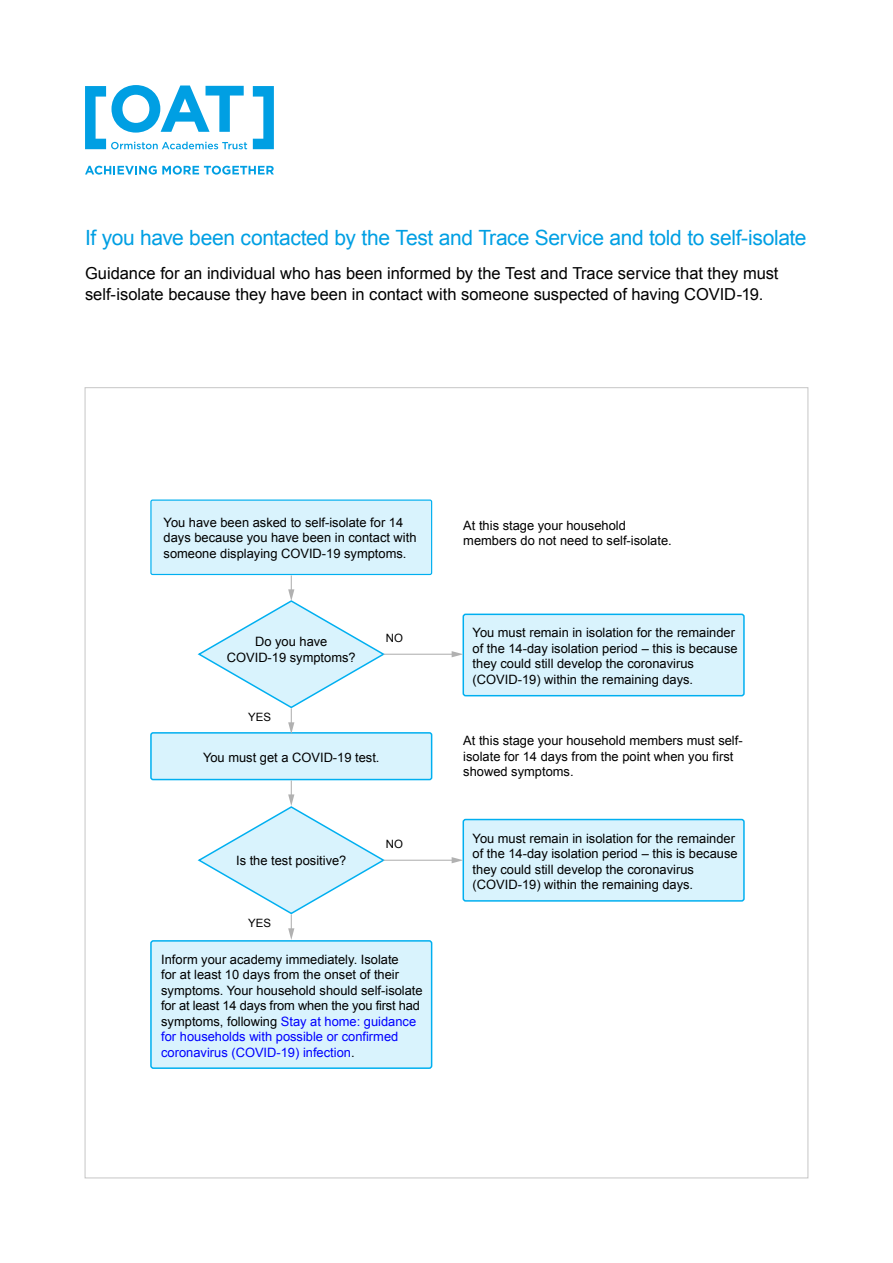
<style>
.page{position:relative;width:893px;height:1263px;background:#fff}
.page>*{position:absolute;margin:0;border:0;box-sizing:border-box;transform-origin:0 0}
.t1{font:21px "Arial";letter-spacing:-.015em;color:#009fe3}
.t2{font:16.5px/21px "Arial";color:#000}
.t3{font:12.9px/15.5px "Arial";color:#000}
.t4{font:11.4px "Arial";color:#000}
.s1{color:#00f}
</style>
<div class="page">
<svg style="left:85px;top:166px;width:189px;height:9px"></svg>
<svg style="left:253px;top:86px;width:21px;height:63px"></svg>
<svg style="left:85px;top:85px;width:162px;height:64px"></svg>
<div style="left:151px;top:941px;width:281px;height:127px;background:#d9f3fd;border-radius:2px"></div>
<div style="left:150px;top:940px;width:282px;height:129px;border:2px solid #00aff0;border-radius:2px"></div>
<div style="left:151px;top:500px;width:281px;height:74px;background:#d9f3fd;border-radius:2px"></div>
<div style="left:150px;top:499px;width:282px;height:76px;border:1px solid #00aff0;border-radius:2px"></div>
<div style="left:463px;top:614px;width:281px;height:82px;background:#d9f3fd;border-radius:2px"></div>
<div style="left:463px;top:614px;width:282px;height:82px;border:2px solid #00aff0;border-radius:2px"></div>
<div style="left:463px;top:819px;width:281px;height:82px;background:#d9f3fd;border-radius:2px"></div>
<div style="left:463px;top:819px;width:282px;height:83px;border:2px solid #00aff0;border-radius:2px"></div>
<div style="left:151px;top:733px;width:281px;height:46px;background:#d9f3fd;border-radius:2px"></div>
<div style="left:150px;top:732px;width:282px;height:48px;border:2px solid #00aff0;border-radius:2px"></div>
<svg style="left:196px;top:575px;width:190px;height:159px"></svg>
<hr style="left:383px;top:654px;width:71px;height:1px;background:#b1b1b1">
<svg style="left:452px;top:651px;width:11px;height:6px"></svg>
<svg style="left:196px;top:780px;width:190px;height:160px"></svg>
<hr style="left:383px;top:860px;width:71px;height:1px;background:#b1b1b1">
<svg style="left:452px;top:857px;width:11px;height:6px"></svg>
<h1 class="t1" style="left:85px;top:224px;width:723px">If you have been contacted by the Test and Trace Service and told to self-isolate</h1>
<p class="t2" style="left:85px;top:263px;width:695px">Guidance for an individual who has been informed by the Test and Trace service that they must self-isolate because they have been in contact with someone suspected of having COVID-19.</p>
<p class="t3" style="left:164px;top:514px;width:254px">You have been asked to self-isolate for 14 days because you have been in contact with someone displaying COVID-19 symptoms.</p>
<p class="t3" style="left:227px;top:634px;width:130px;text-align:center">Do you have<br>COVID-19 symptoms?</p>
<p class="t4" style="left:386px;top:630px;width:19px">NO</p>
<p class="t4" style="left:248px;top:710px;width:24px">YES</p>
<p class="t3" style="left:203px;top:750px;width:178px">You must get a COVID-19 test.</p>
<p class="t3" style="left:236px;top:853px;width:112px">Is the test positive?</p>
<p class="t4" style="left:248px;top:916px;width:24px">YES</p>
<p class="t4" style="left:386px;top:836px;width:19px">NO</p>
<p class="t3" style="left:161px;top:951px;width:263px">Inform your academy immediately. Isolate<br>for at least 10 days from the onset of their symptoms. Your household should self-isolate for at least 14 days from when the you first had symptoms, following <span class="s1">Stay at home: guidance for households with possible or confirmed coronavirus (COVID-19) infection</span>.</p>
<p class="t3" style="left:463px;top:517px;width:210px">At this stage your household members do not need to self-isolate.</p>
<p class="t3" style="left:473px;top:625px;width:267px">You must remain in isolation for the remainder of the 14-day isolation period – this is because they could still develop the coronavirus (COVID-19) within the remaining days.</p>
<p class="t3" style="left:463px;top:733px;width:281px">At this stage your household members must self&shy;isolate for 14 days from the point when you first showed symptoms.</p>
<p class="t3" style="left:473px;top:830px;width:267px">You must remain in isolation for the remainder of the 14-day isolation period – this is because they could still develop the coronavirus (COVID-19) within the remaining days.</p>
</div>
